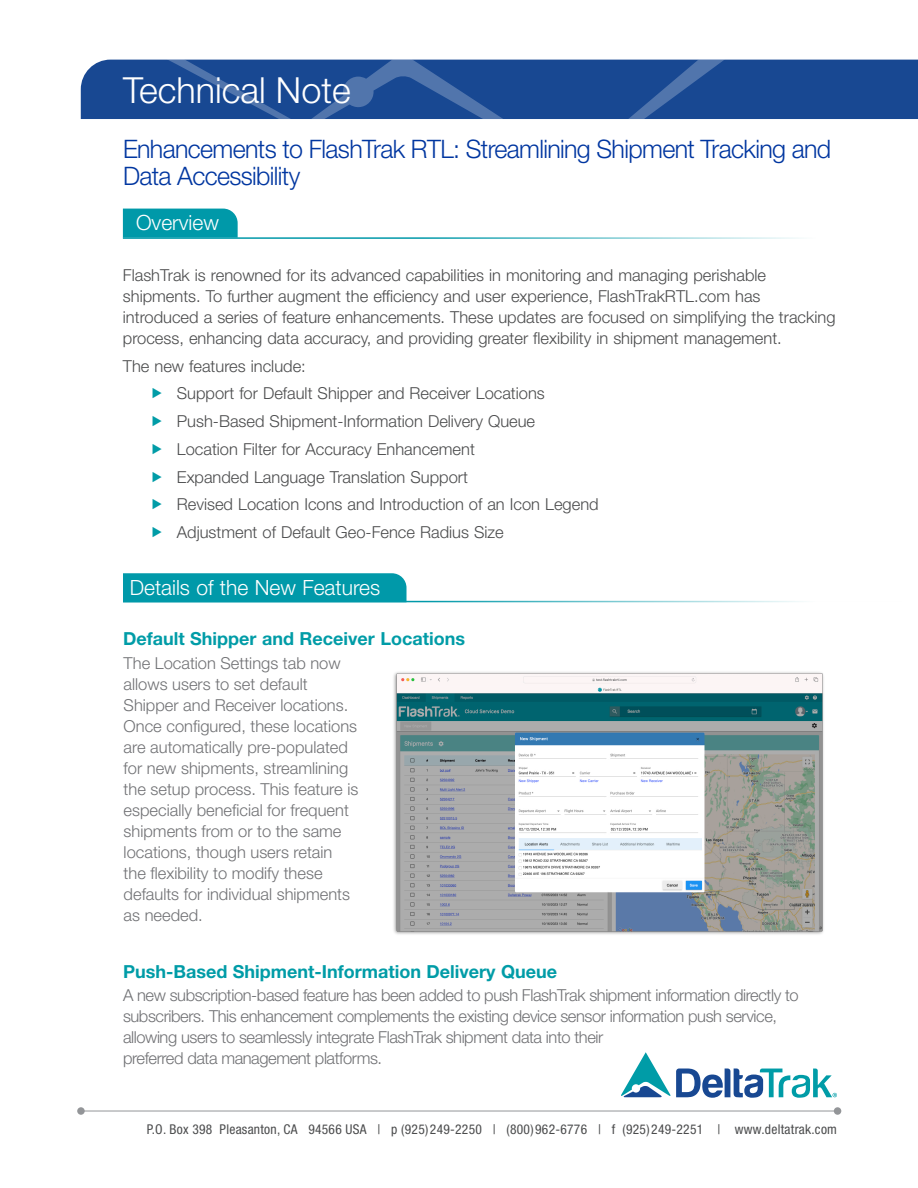
<style>
.page{position:relative;width:918px;height:1188px;background:#fff}
.page>*{position:absolute;margin:0;border:0;box-sizing:border-box;transform-origin:0 0}
.t1{font:300 36px "Helvetica Neue LT Std";color:#fff}
.t2{font:300 25.5px/27px "Helvetica Neue LT Std";letter-spacing:-.025em;color:#0036a0}
.t3{font:300 21px "Helvetica Neue LT Std";color:#fff}
.t4{font:700 18px "Helvetica Neue LT Std";color:#009ca7}
.t5{font:300 16.5px/27.8px "Helvetica Neue LT Std";color:#4b4c4d}
.t6{font:300 16.5px/21px "Helvetica Neue LT Std";color:#717275}
.t7{font:300 16.5px/21px "Helvetica Neue LT Std";letter-spacing:-.025em;color:#717275}
.t8{font:condensed 13.5px "Helvetica Neue LT Std";letter-spacing:.02em;color:#4b4c4d}
</style>
<div class="page">
<div style="left:858px;top:60px;width:60px;height:59px;background:#184892"></div>
<svg style="left:81px;top:60px;width:777px;height:59px;background:#1f4d95"></svg>
<svg style="left:621px;top:1052px;width:216px;height:46px"></svg>
<hr style="left:81px;top:1111px;width:757px;height:1px;background:#939598">
<div style="left:77px;top:1107px;width:8px;height:8px;background:#939598;border-radius:50%"></div>
<div style="left:834px;top:1107px;width:7px;height:8px;background:#939598;border-radius:50%"></div>
<div style="left:123px;top:209px;width:115px;height:28px;background:#0099a9"></div>
<hr style="left:123px;top:237px;width:780px;height:2px;background:#0099a9">
<div style="left:123px;top:573px;width:284px;height:28px;background:#0099a9"></div>
<hr style="left:123px;top:601px;width:780px;height:1px;background:#0099a9">
<img style="left:393px;top:672px;width:431px;height:263px">
<h1 class="t1" style="left:123px;top:68px;width:229px">Technical Note</h1>
<h2 class="t2" style="left:123px;top:134px;width:710px">Enhancements to FlashTrak RTL: Streamlining Shipment Tracking and<br>Data Accessibility</h2>
<p class="t3" style="left:136px;top:210px;width:84px">Overview</p>
<p class="t5" style="left:123px;top:264px;width:714px;line-height:21px">FlashTrak is renowned for its advanced capabilities in monitoring and managing perishable shipments. To further augment the efficiency and user experience, FlashTrakRTL.com has introduced a series of feature enhancements. These updates are focused on simplifying the tracking process, enhancing data accuracy, and providing greater flexibility in shipment management.</p>
<p class="t5" style="left:177px;top:351px;width:423px;text-indent:-54px">The new features include:<br>Support for Default Shipper and Receiver Locations Push-Based Shipment-Information Delivery Queue Location Filter for Accuracy Enhancement<br>Expanded Language Translation Support<br>Revised Location Icons and Introduction of an Icon Legend Adjustment of Default Geo-Fence Radius Size</p>
<p class="t3" style="left:130px;top:575px;width:252px">Details of the New Features</p>
<p class="t4" style="left:123px;top:628px;width:344px">Default Shipper and Receiver Locations</p>
<p class="t6" style="left:124px;top:653px;width:236px">The Location Settings tab now allows users to set default<br>Shipper and Receiver locations.<br>Once configured, these locations are automatically pre-populated for new shipments, streamlining the setup process. This feature is especially beneficial for frequent shipments from or to the same locations, though users retain the flexibility to modify these defaults for individual shipments as needed.</p>
<p class="t4" style="left:123px;top:960px;width:436px">Push-Based Shipment-Information Delivery Queue</p>
<p class="t7" style="left:123px;top:985px;width:677px">A new subscription-based feature has been added to push FlashTrak shipment information directly to subscribers. This enhancement complements the existing device sensor information push service, allowing users to seamlessly integrate FlashTrak shipment data into their<br>preferred data management platforms.</p>
<p class="t8" style="left:147px;top:1121px;width:692px">P.O. Box 398 Pleasanton, CA 94566 USA | p (925)249-2250 | (800)962-6776 | f (925)249-2251 | www.deltatrak.com</p>
</div>
